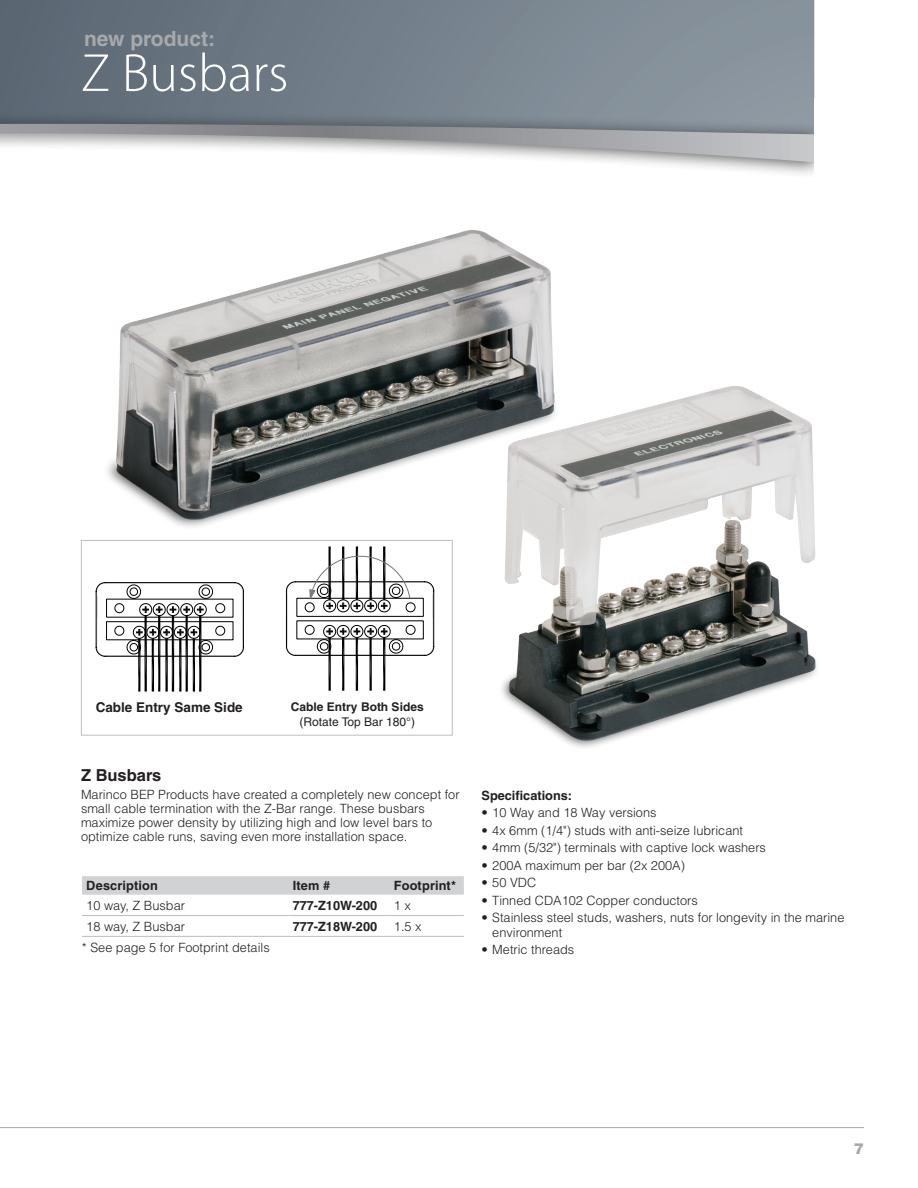
<style>
.page{position:relative;width:918px;height:1188px;background:#fff}
.page>*{position:absolute;margin:0;border:0;box-sizing:border-box;transform-origin:0 0}
.Product_Title{font:300 54px "Myriad Pro";color:#fff}
.t1{font:700 21px "Helvetica";color:#a8a9ad}
.Product_Name_JW{font:700 16.5px "Helvetica";color:#231f20}
.t2{font:900 15px "Helvetica";color:#a8a9ad}
.t3{font:700 13.5px "Helvetica";color:#231f20}
.Body_copy_MZ{font:300 12.75px/14.2px "Helvetica";color:#231f20}
.Table_Body_copy{font:300 12.75px "Helvetica";color:#231f20}
.Table_Header_JW{font:700 12.75px "Helvetica";letter-spacing:.01em;color:#231f20}
.Retail_for_index_M{font:700 12.75px "Helvetica";color:#231f20}
.Body_copy_MZ-2{font:700 12.75px "Helvetica";color:#231f20}
.t4{font:700 12px/15px "Helvetica";color:#231f20;text-align:center}
.s1{font-weight:400}
</style>
<div class="page">
<hr style="left:0;top:1127px;width:864px;height:1px;background:#a8a9ad">
<svg style="left:0;top:0;width:814px;height:111px;background:#737f8a"></svg>
<div style="left:0;top:111px;width:829px;height:108px;background:#231f20;opacity:.75"></div>
<svg style="left:0;top:124px;width:814px;height:38px"></svg>
<div style="left:814px;top:98px;width:54px;height:93px;background:#fff"></div>
<img style="left:73px;top:201px;width:549px;height:326px">
<svg style="left:96px;top:582px;width:148px;height:110px"></svg>
<svg style="left:286px;top:547px;width:148px;height:144px"></svg>
<div style="left:81px;top:540px;width:372px;height:196px;border:1px solid #bcbdc0"></div>
<div style="left:82px;top:876px;width:382px;height:19px;background:#d1d2d4"></div>
<hr style="left:82px;top:915px;width:206px;height:1px;background:#bcbdc0">
<hr style="left:288px;top:915px;width:102px;height:1px;background:#bcbdc0">
<hr style="left:390px;top:915px;width:74px;height:1px;background:#bcbdc0">
<hr style="left:82px;top:936px;width:206px;height:1px;background:#bcbdc0">
<hr style="left:288px;top:936px;width:102px;height:1px;background:#bcbdc0">
<hr style="left:390px;top:936px;width:74px;height:1px;background:#bcbdc0">
<img style="left:488px;top:368px;width:329px;height:380px">
<p class="t1" style="left:84px;top:26px;width:133px">new product:</p>
<p class="Product_Title" style="left:81px;top:43px;width:209px">Z Busbars</p>
<p class="t3" style="left:96px;top:699px;width:149px">Cable Entry Same Side</p>
<p class="t4" style="left:291px;top:699px;width:134px">Cable Entry Both Sides <span class="s1">(Rotate Top Bar 180°)</span></p>
<p class="Product_Name_JW" style="left:81px;top:765px;width:82px">Z Busbars</p>
<p class="Body_copy_MZ" style="left:81px;top:787px;width:380px">Marinco BEP Products have created a completely new concept for small cable termination with the Z-Bar range. These busbars maximize power density by utilizing high and low level bars to optimize cable runs, saving even more installation space.</p>
<p class="Table_Header_JW" style="left:86px;top:878px;width:73px">Description</p>
<p class="Table_Header_JW" style="left:293px;top:878px;width:39px">Item #</p>
<p class="Table_Header_JW" style="left:394px;top:878px;width:64px">Footprint*</p>
<p class="Table_Body_copy" style="left:86px;top:898px;width:100px">10 way, Z Busbar</p>
<p class="Retail_for_index_M" style="left:293px;top:898px;width:86px">777-Z10W-200</p>
<p class="Table_Body_copy" style="left:394px;top:898px;width:19px">1 x</p>
<p class="Table_Body_copy" style="left:86px;top:918px;width:100px">18 way, Z Busbar</p>
<p class="Retail_for_index_M" style="left:293px;top:918px;width:86px">777-Z18W-200</p>
<p class="Table_Body_copy" style="left:394px;top:918px;width:29px">1.5 x</p>
<p class="Body_copy_MZ" style="left:82px;top:940px;width:189px">* See page 5 for Footprint details</p>
<p class="Body_copy_MZ-2" style="left:482px;top:788px;width:92px">Specifications:</p>
<p class="Body_copy_MZ" style="left:482px;top:805px;width:176px">• 10 Way and 18 Way versions</p>
<p class="Body_copy_MZ" style="left:482px;top:823px;width:263px">• 4x 6mm (1/4") studs with anti-seize lubricant</p>
<p class="Body_copy_MZ" style="left:482px;top:840px;width:286px">• 4mm (5/32") terminals with captive lock washers</p>
<p class="Body_copy_MZ" style="left:482px;top:858px;width:205px">• 200A maximum per bar (2x 200A)</p>
<p class="Body_copy_MZ" style="left:482px;top:875px;width:56px">• 50 VDC</p>
<p class="Body_copy_MZ" style="left:482px;top:893px;width:218px">• Tinned CDA102 Copper conductors</p>
<p class="Body_copy_MZ" style="left:492px;top:910px;width:354px;text-indent:-11px">• Stainless steel studs, washers, nuts for longevity in the marine environment</p>
<p class="Body_copy_MZ" style="left:482px;top:942px;width:94px">• Metric threads</p>
<p class="t2" style="left:854px;top:1138px;width:12px">7</p>
</div>
